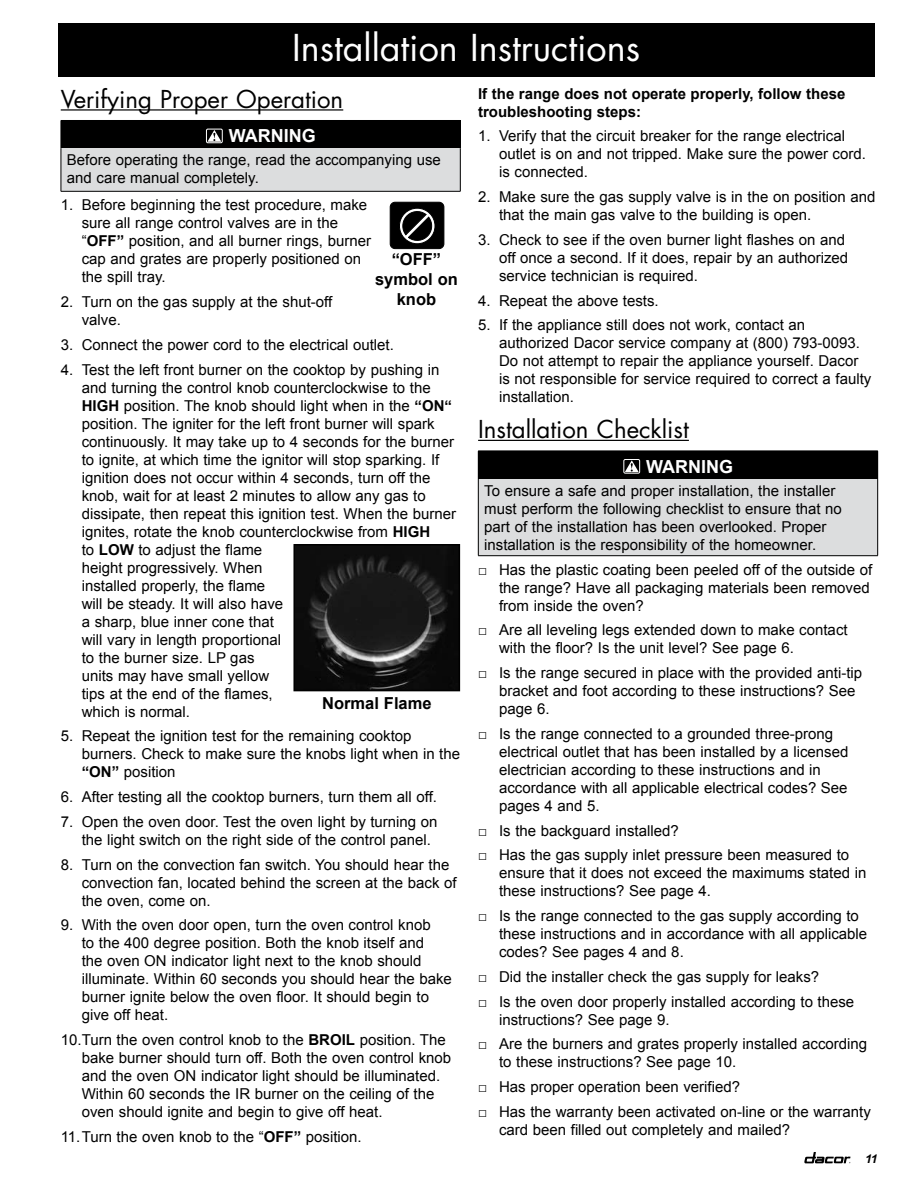
<style>
.page{position:relative;width:918px;height:1188px;background:#fff}
.page>*{position:absolute;margin:0;border:0;box-sizing:border-box;transform-origin:0 0}
.t1{font:36px "Futura Std";color:#fff}
.t2{font:24px "Futura Std";color:#000}
.t3{font:700 18px "Arial";color:#fff}
.t4{font:700 16.5px/19.8px "Arial";color:#000;text-align:center}
.t5{font:15px/18px "Arial";color:#000}
.t6{font:700 15px/18px "Arial";color:#000}
.t7{font:italic 700 12px "Arial";color:#000}
.s1{font-weight:700}
</style>
<div class="page">
<svg style="left:804px;top:1152px;width:46px;height:11px"></svg>
<hr style="left:61px;top:109px;width:282px;height:2px;background:#000">
<div style="left:61px;top:120px;width:399px;height:28px;background:#000"></div>
<div style="left:61px;top:148px;width:399px;height:43px;background:#dcddde"></div>
<svg style="left:460px;top:121px;width:1px;height:27px"></svg>
<hr style="left:61px;top:148px;width:1px;height:43px;background:#000">
<hr style="left:460px;top:148px;width:1px;height:43px;background:#000">
<hr style="left:61px;top:191px;width:399px;height:1px;background:#000">
<svg style="left:207px;top:128px;width:15px;height:16px"></svg>
<div style="left:206px;top:129px;width:17px;height:14px;border:1px solid #fff"></div>
<svg style="left:208px;top:130px;width:13px;height:12px"></svg>
<div style="left:58px;top:23px;width:816px;height:54px;background:#000"></div>
<hr style="left:478px;top:440px;width:211px;height:1px;background:#000">
<div style="left:478px;top:451px;width:400px;height:28px;background:#000"></div>
<div style="left:478px;top:479px;width:400px;height:77px;background:#dcddde"></div>
<hr style="left:478px;top:479px;width:1px;height:77px;background:#000">
<hr style="left:877px;top:479px;width:1px;height:77px;background:#000">
<hr style="left:478px;top:555px;width:400px;height:1px;background:#000">
<svg style="left:623px;top:459px;width:18px;height:15px"></svg>
<div style="left:624px;top:459px;width:16px;height:14px;border:1px solid #fff"></div>
<svg style="left:625px;top:460px;width:14px;height:12px"></svg>
<svg style="left:390px;top:202px;width:54px;height:47px;background:#222"></svg>
<img style="left:296px;top:547px;width:161px;height:141px">
<div style="left:293px;top:544px;width:167px;height:147px;border:2px solid #000"></div>
<h1 class="t1" style="left:292px;top:24px;width:349px">Installation Instructions</h1>
<p class="t6" style="left:478px;top:85px;width:369px">If the range does not operate properly, follow these troubleshooting steps:</p>
<p class="t5" style="left:499px;top:127px;width:368px;text-indent:-21px">1. Verify that the circuit breaker for the range electrical outlet is on and not tripped. Make sure the power cord. is connected.</p>
<p class="t5" style="left:499px;top:188px;width:378px;text-indent:-21px">2. Make sure the gas supply valve is in the on position and that the main gas valve to the building is open.</p>
<p class="t5" style="left:499px;top:231px;width:351px;text-indent:-21px">3. Check to see if the oven burner light flashes on and off once a second. If it does, repair by an authorized service technician is required.</p>
<p class="t5" style="left:478px;top:292px;width:182px">4. Repeat the above tests.</p>
<p class="t5" style="left:499px;top:316px;width:374px;text-indent:-21px">5. If the appliance still does not work, contact an authorized Dacor service company at (800) 793-0093.<br>Do not attempt to repair the appliance yourself. Dacor is not responsible for service required to correct a faulty installation.</p>
<h2 class="t2" style="left:478px;top:414px;width:212px">Installation Checklist</h2>
<p class="t3" style="left:646px;top:455px;width:88px">WARNING</p>
<p class="t5" style="left:484px;top:482px;width:359px">To ensure a safe and proper installation, the installer must perform the following checklist to ensure that no part of the installation has been overlooked. Proper installation is the responsibility of the homeowner.</p>
<p class="t5" style="left:499px;top:561px;width:375px;text-indent:-21px">□ Has the plastic coating been peeled off of the outside of the range? Have all packaging materials been removed from inside the oven?</p>
<p class="t5" style="left:499px;top:621px;width:350px;text-indent:-21px">□ Are all leveling legs extended down to make contact with the floor? Is the unit level? See page 6.</p>
<p class="t5" style="left:499px;top:664px;width:365px;text-indent:-21px">□ Is the range secured in place with the provided anti-tip bracket and foot according to these instructions? See page 6.</p>
<p class="t5" style="left:499px;top:725px;width:351px;text-indent:-21px">□ Is the range connected to a grounded three-prong electrical outlet that has been installed by a licensed electrician according to these instructions and in accordance with all applicable electrical codes? See pages 4 and 5.</p>
<p class="t5" style="left:478px;top:822px;width:202px">□ Is the backguard installed?</p>
<p class="t5" style="left:499px;top:846px;width:369px;text-indent:-21px">□ Has the gas supply inlet pressure been measured to ensure that it does not exceed the maximums stated in these instructions? See page 4.</p>
<p class="t5" style="left:499px;top:907px;width:370px;text-indent:-21px">□ Is the range connected to the gas supply according to these instructions and in accordance with all applicable codes? See pages 4 and 8.</p>
<p class="t5" style="left:478px;top:968px;width:343px">□ Did the installer check the gas supply for leaks?</p>
<p class="t5" style="left:499px;top:993px;width:357px;text-indent:-21px">□ Is the oven door properly installed according to these instructions? See page 9.</p>
<p class="t5" style="left:499px;top:1035px;width:370px;text-indent:-21px">□ Are the burners and grates properly installed according to these instructions? See page 10.</p>
<p class="t5" style="left:478px;top:1078px;width:263px">□ Has proper operation been verified?</p>
<p class="t5" style="left:499px;top:1103px;width:373px;text-indent:-21px">□ Has the warranty been activated on-line or the warranty card been filled out completely and mailed?</p>
<h2 class="t2" style="left:61px;top:83px;width:284px">Verifying Proper Operation</h2>
<p class="t3" style="left:229px;top:124px;width:88px">WARNING</p>
<p class="t5" style="left:67px;top:151px;width:375px">Before operating the range, read the accompanying use and care manual completely.</p>
<p class="t5" style="left:82px;top:196px;width:291px;text-indent:-21px">1. Before beginning the test procedure, make sure all range control valves are in the “<span class="s1">OFF”</span> position, and all burner rings, burner cap and grates are properly positioned on the spill tray.</p>
<p class="t5" style="left:82px;top:293px;width:252px;text-indent:-21px">2. Turn on the gas supply at the shut-off valve.</p>
<p class="t5" style="left:61px;top:336px;width:335px">3. Connect the power cord to the electrical outlet.</p>
<p class="t5" style="left:82px;top:360px;width:376px;text-indent:-21px">4. Test the left front burner on the cooktop by pushing in and turning the control knob counterclockwise to the <span class="s1">HIGH</span> position. The knob should light when in the <span class="s1">“ON“ </span>position. The igniter for the left front burner will spark continuously. It may take up to 4 seconds for the burner to ignite, at which time the ignitor will stop sparking. If ignition does not occur within 4 seconds, turn off the knob, wait for at least 2 minutes to allow any gas to dissipate, then repeat this ignition test. When the burner ignites, rotate the knob counterclockwise from <span class="s1">HIGH<br></span>to <span class="s1">LOW</span> to adjust the flame<br>height progressively. When<br>installed properly, the flame<br>will be steady. It will also have<br>a sharp, blue inner cone that<br>will vary in length proportional<br>to the burner size. LP gas<br>units may have small yellow<br>tips at the end of the flames,<br>which is normal.</p>
<p class="t5" style="left:82px;top:727px;width:380px;text-indent:-21px">5. Repeat the ignition test for the remaining cooktop burners. Check to make sure the knobs light when in the <span class="s1">“ON”</span> position</p>
<p class="t5" style="left:61px;top:788px;width:378px">6. After testing all the cooktop burners, turn them all off.</p>
<p class="t5" style="left:82px;top:813px;width:357px;text-indent:-21px">7. Open the oven door. Test the oven light by turning on the light switch on the right side of the control panel.</p>
<p class="t5" style="left:82px;top:855px;width:376px;text-indent:-21px">8. Turn on the convection fan switch. You should hear the convection fan, located behind the screen at the back of the oven, come on.</p>
<p class="t5" style="left:82px;top:916px;width:372px;text-indent:-21px">9. With the oven door open, turn the oven control knob<br>to the 400 degree position. Both the knob itself and<br>the oven ON indicator light next to the knob should illuminate. Within 60 seconds you should hear the bake burner ignite below the oven floor. It should begin to give off heat.</p>
<p class="t5" style="left:82px;top:1031px;width:371px;text-indent:-21px">10.Turn the oven control knob to the <span class="s1">BROIL</span> position. The bake burner should turn off. Both the oven control knob and the oven ON indicator light should be illuminated.<br>Within 60 seconds the IR burner on the ceiling of the oven should ignite and begin to give off heat.</p>
<p class="t5" style="left:61px;top:1128px;width:303px">11.Turn the oven knob to the “<span class="s1">OFF”</span> position.</p>
<p class="t4" style="left:375px;top:250px;width:84px">“OFF” symbol on knob</p>
<p class="t4" style="left:322px;top:693px;width:111px">Normal Flame</p>
<p class="t7" style="left:865px;top:1151px;width:14px">11</p>
</div>
